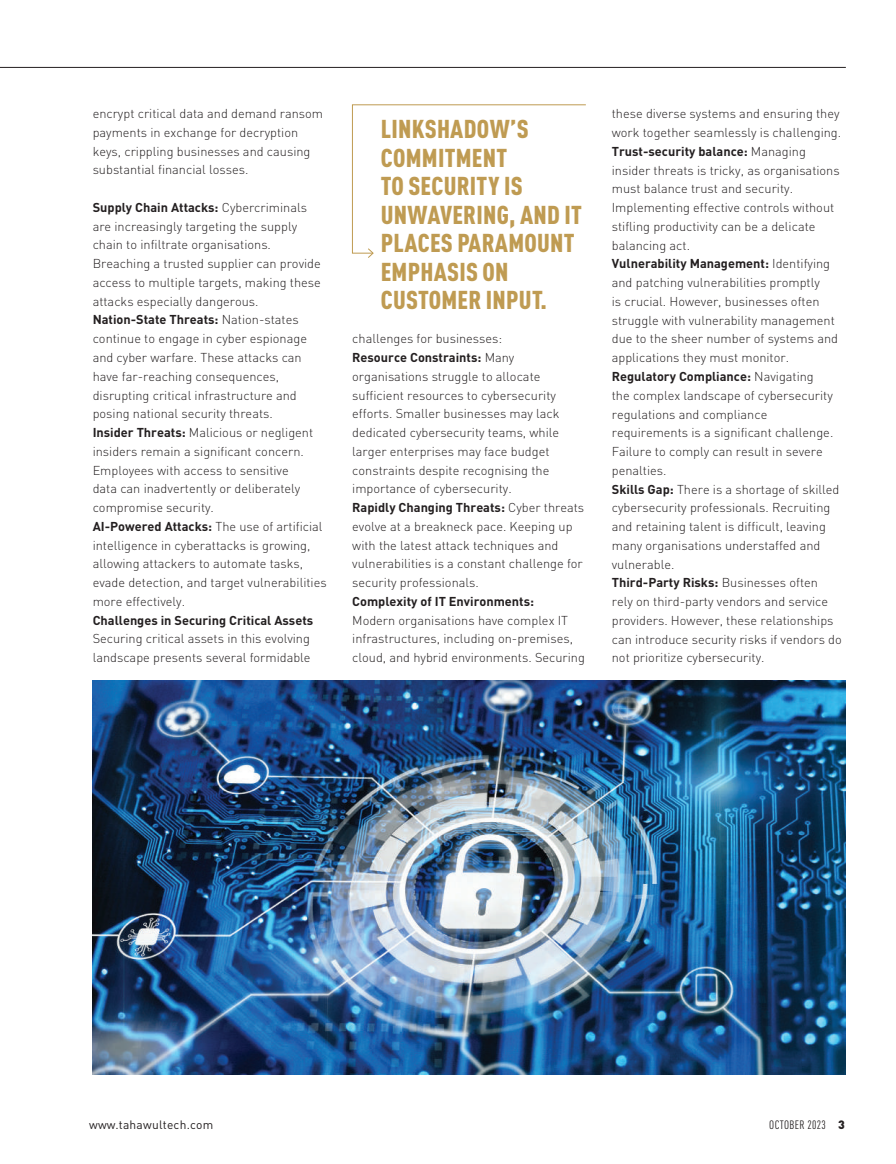
<style>
.page{position:relative;width:896px;height:1164px;background:#fff}
.page>*{position:absolute;margin:0;border:0;box-sizing:border-box;transform-origin:0 0}
.t1{font:900 condensed 25.5px/28.5px "DINOT";letter-spacing:.01em;color:#bf9b52}
.t2{font:300 12.75px/18.8px "DINOT";color:#231f20}
.t3{font:700 12.75px "DINOT";color:#231f20}
.t4{font:12px "DINOT";letter-spacing:.02em;color:#231f20}
.t5{font:condensed 12px "DINOT";letter-spacing:.02em;color:#231f20}
.s1{font-weight:700}
.s2{font-weight:900;font-stretch:normal}
</style>
<div class="page">
<hr style="left:0;top:67px;width:845px;height:1px;background:#231f20">
<svg style="left:352px;top:104px;width:234px;height:154px"></svg>
<img style="left:93px;top:681px;width:752px;height:393px">
<p class="t2" style="left:93px;top:104px;width:232px">encrypt critical data and demand ransom payments in exchange for decryption keys, crippling businesses and causing substantial financial losses.</p>
<p class="t2" style="left:93px;top:198px;width:235px"><span class="s1">Supply Chain Attacks:</span> Cybercriminals are increasingly targeting the supply chain to infiltrate organisations.<br>Breaching a trusted supplier can provide access to multiple targets, making these attacks especially dangerous.<br><span class="s1">Nation-State Threats:</span> Nation-states continue to engage in cyber espionage and cyber warfare. These attacks can have far-reaching consequences, disrupting critical infrastructure and posing national security threats.<br><span class="s1">Insider Threats:</span> Malicious or negligent insiders remain a significant concern.<br>Employees with access to sensitive<br>data can inadvertently or deliberately compromise security.<br><span class="s1">AI-Powered Attacks:</span> The use of artificial intelligence in cyberattacks is growing, allowing attackers to automate tasks, evade detection, and target vulnerabilities more effectively.</p>
<p class="t3" style="left:93px;top:612px;width:222px">Challenges in Securing Critical Assets</p>
<p class="t2" style="left:93px;top:629px;width:219px">Securing critical assets in this evolving landscape presents several formidable</p>
<h1 class="t1" style="left:380px;top:115px;width:203px">LINKSHADOW’S<br>COMMITMENT<br>TO SECURITY IS<br>UNWAVERING, AND IT<br>PLACES PARAMOUNT<br>EMPHASIS ON<br>CUSTOMER INPUT.</h1>
<p class="t2" style="left:352px;top:329px;width:233px">challenges for businesses:<br><span class="s1">Resource Constraints:</span> Many organisations struggle to allocate sufficient resources to cybersecurity efforts. Smaller businesses may lack dedicated cybersecurity teams, while larger enterprises may face budget constraints despite recognising the importance of cybersecurity.<br><span class="s1">Rapidly Changing Threats:</span> Cyber threats evolve at a breakneck pace. Keeping up with the latest attack techniques and vulnerabilities is a constant challenge for security professionals.</p>
<p class="t3" style="left:352px;top:593px;width:183px">Complexity of IT Environments:</p>
<p class="t2" style="left:352px;top:611px;width:234px">Modern organisations have complex IT infrastructures, including on-premises, cloud, and hybrid environments. Securing</p>
<p class="t2" style="left:611px;top:104px;width:231px">these diverse systems and ensuring they work together seamlessly is challenging.<br><span class="s1">Trust-security balance:</span> Managing insider threats is tricky, as organisations must balance trust and security.<br>Implementing effective controls without stifling productivity can be a delicate balancing act.<br><span class="s1">Vulnerability Management:</span> Identifying and patching vulnerabilities promptly<br>is crucial. However, businesses often struggle with vulnerability management due to the sheer number of systems and applications they must monitor.<br><span class="s1">Regulatory Compliance:</span> Navigating<br>the complex landscape of cybersecurity regulations and compliance requirements is a significant challenge.<br>Failure to comply can result in severe penalties.<br><span class="s1">Skills Gap:</span> There is a shortage of skilled cybersecurity professionals. Recruiting and retaining talent is difficult, leaving many organisations understaffed and vulnerable.<br><span class="s1">Third-Party Risks:</span> Businesses often rely on third-party vendors and service providers. However, these relationships can introduce security risks if vendors do not prioritize cybersecurity.</p>
<p class="t4" style="left:89px;top:1117px;width:126px">www.tahawultech.com</p>
<p class="t5" style="left:769px;top:1118px;width:77px">OCTOBER 2023 <span class="s2">3</span></p>
</div>
